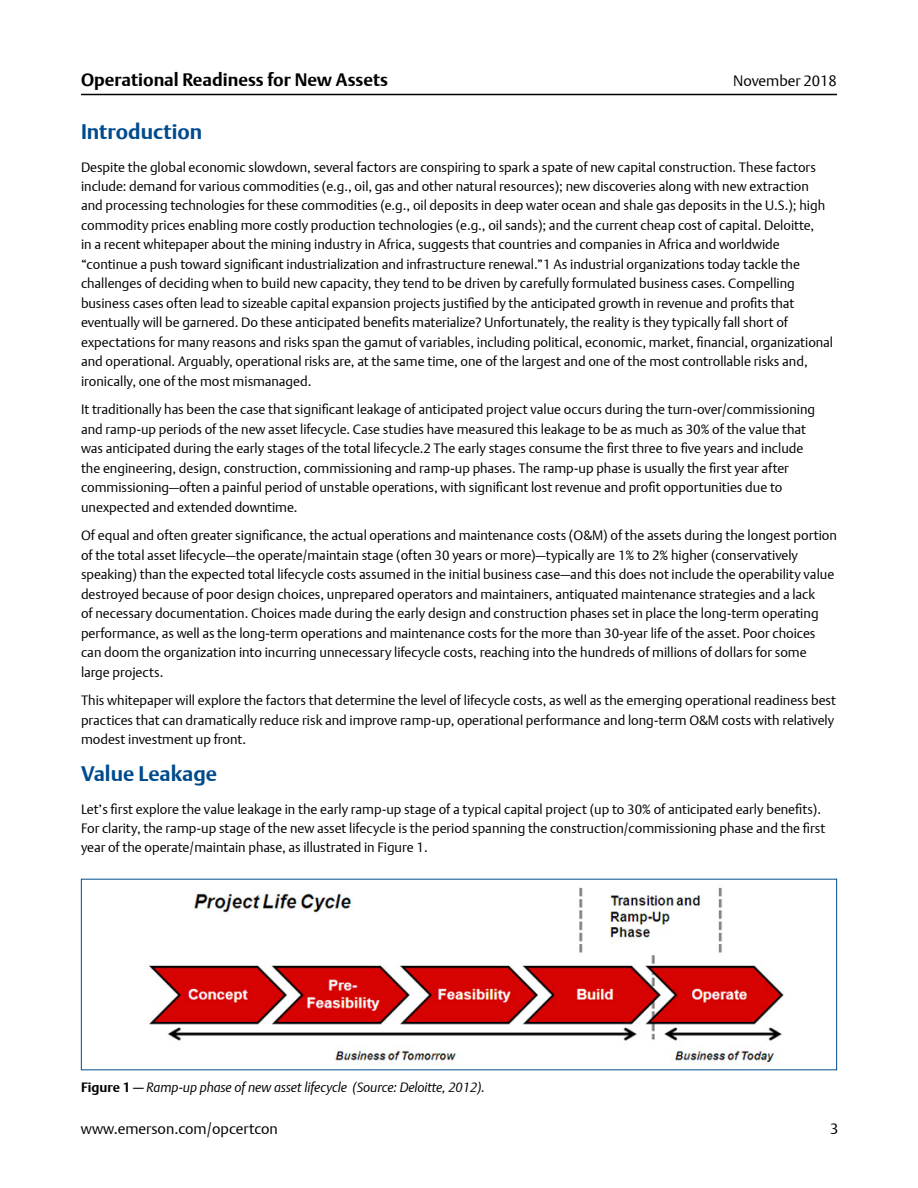
<style>
.page{position:relative;width:918px;height:1188px;background:#fff}
.page>*{position:absolute;margin:0;border:0;box-sizing:border-box;transform-origin:0 0}
.t1{font:700 21px "DTL Argo T";color:#004b8d}
.t2{font:700 18px "DTL Argo T";color:#000}
.t3{font:15px "DTL Argo T Light";color:#000}
.t4{font:13.5px/19.5px "DTL Argo T Light";color:#000}
.t5{font:italic 13.5px "DTL Argo T Light";letter-spacing:-.005em;color:#000}
.s1{font-family:"DTL Argo T";font-weight:700;font-style:normal}
</style>
<div class="page">
<hr style="left:81px;top:94px;width:756px;height:1px;background:#000">
<img style="left:149px;top:887px;width:635px;height:178px">
<h2 class="t2" style="left:81px;top:69px;width:309px">Operational Readiness for New Assets</h2>
<p class="t3" style="left:733px;top:72px;width:105px">November 2018</p>
<h1 class="t1" style="left:81px;top:119px;width:123px">Introduction</h1>
<p class="t4" style="left:81px;top:157px;width:754px">Despite the global economic slowdown, several factors are conspiring to spark a spate of new capital construction. These factors include: demand for various commodities (e.g., oil, gas and other natural resources); new discoveries along with new extraction and processing technologies for these commodities (e.g., oil deposits in deep water ocean and shale gas deposits in the U.S.); high commodity prices enabling more costly production technologies (e.g., oil sands); and the current cheap cost of capital. Deloitte,<br>in a recent whitepaper about the mining industry in Africa, suggests that countries and companies in Africa and worldwide “continue a push toward significant industrialization and infrastructure renewal.”1 As industrial organizations today tackle the challenges of deciding when to build new capacity, they tend to be driven by carefully formulated business cases. Compelling business cases often lead to sizeable capital expansion projects justified by the anticipated growth in revenue and profits that eventually will be garnered. Do these anticipated benefits materialize? Unfortunately, the reality is they typically fall short of expectations for many reasons and risks span the gamut of variables, including political, economic, market, financial, organizational and operational. Arguably, operational risks are, at the same time, one of the largest and one of the most controllable risks and, ironically, one of the most mismanaged.</p>
<p class="t4" style="left:81px;top:400px;width:736px">It traditionally has been the case that significant leakage of anticipated project value occurs during the turn-over/commissioning and ramp-up periods of the new asset lifecycle. Case studies have measured this leakage to be as much as 30% of the value that was anticipated during the early stages of the total lifecycle.2 The early stages consume the first three to five years and include the engineering, design, construction, commissioning and ramp-up phases. The ramp-up phase is usually the first year after commissioning—often a painful period of unstable operations, with significant lost revenue and profit opportunities due to unexpected and extended downtime.</p>
<p class="t4" style="left:81px;top:526px;width:758px">Of equal and often greater significance, the actual operations and maintenance costs (O&amp;M) of the assets during the longest portion of the total asset lifecycle—the operate/maintain stage (often 30 years or more)—typically are 1% to 2% higher (conservatively speaking) than the expected total lifecycle costs assumed in the initial business case—and this does not include the operability value destroyed because of poor design choices, unprepared operators and maintainers, antiquated maintenance strategies and a lack<br>of necessary documentation. Choices made during the early design and construction phases set in place the long-term operating performance, as well as the long-term operations and maintenance costs for the more than 30-year life of the asset. Poor choices can doom the organization into incurring unnecessary lifecycle costs, reaching into the hundreds of millions of dollars for some large projects.</p>
<p class="t4" style="left:81px;top:691px;width:757px">This whitepaper will explore the factors that determine the level of lifecycle costs, as well as the emerging operational readiness best practices that can dramatically reduce risk and improve ramp-up, operational performance and long-term O&amp;M costs with relatively modest investment up front.</p>
<h1 class="t1" style="left:81px;top:761px;width:138px">Value Leakage</h1>
<p class="t4" style="left:81px;top:799px;width:746px">Let’s first explore the value leakage in the early ramp-up stage of a typical capital project (up to 30% of anticipated early benefits).<br>For clarity, the ramp-up stage of the new asset lifecycle is the period spanning the construction/commissioning phase and the first year of the operate/maintain phase, as illustrated in Figure 1.</p>
<p class="t5" style="left:81px;top:1080px;width:406px"><span class="s1">Figure 1 —</span> Ramp-up phase of new asset lifecycle (Source: Deloitte, 2012).</p>
<p class="t3" style="left:81px;top:1120px;width:198px">www.emerson.com/opcertcon</p>
<p class="t3" style="left:830px;top:1120px;width:10px">3</p>
</div>
